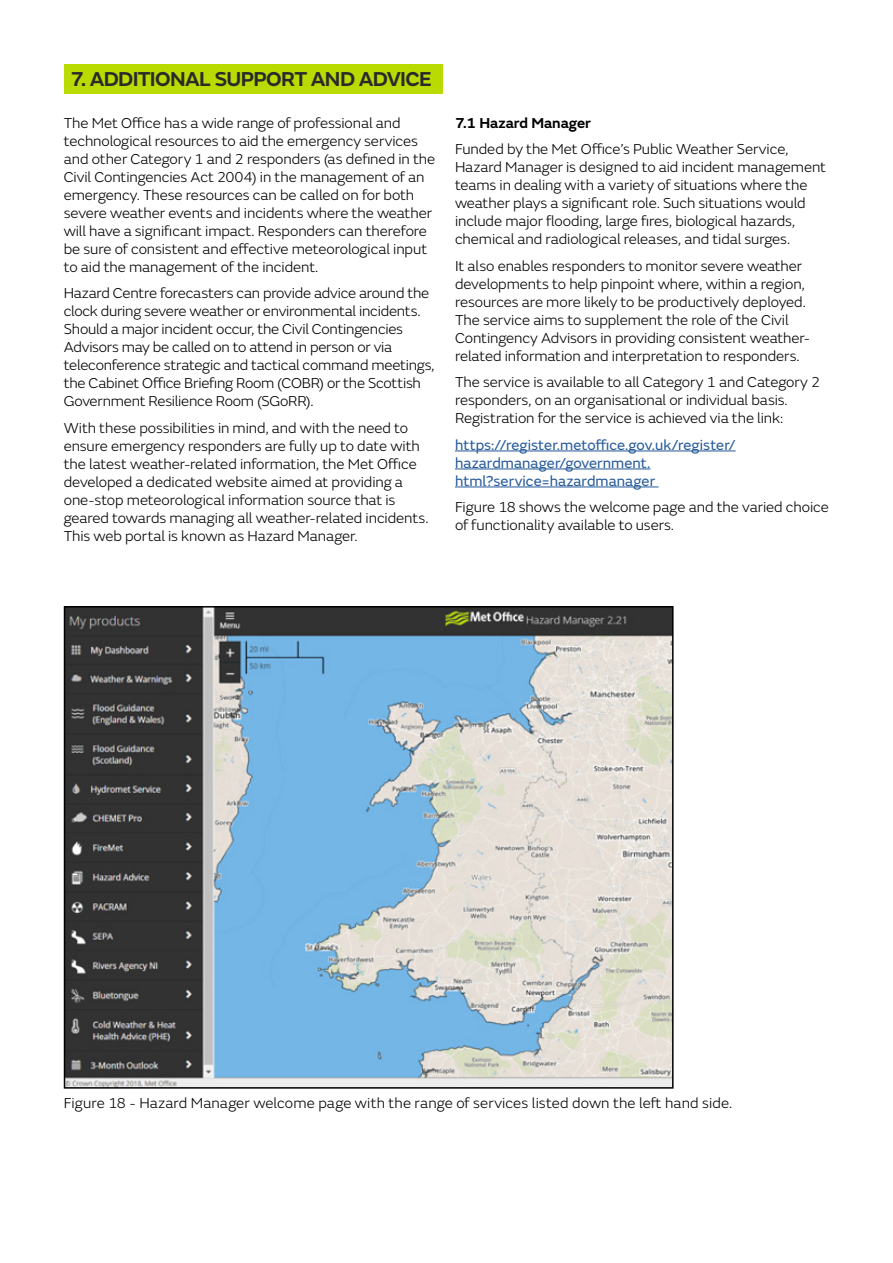
<style>
.page{position:relative;width:893px;height:1263px;background:#fff}
.page>*{position:absolute;margin:0;border:0;box-sizing:border-box;transform-origin:0 0}
.t1{font:600 21px "FS Emeric";letter-spacing:-.035em;color:#2a2a2a}
.t2{font:300 15px/18px "FS Emeric";letter-spacing:-.005em;color:#000}
.t3{font:15px/18px "FS Emeric";letter-spacing:.005em;color:#275b9b}
.t4{font:600 15px "FS Emeric";letter-spacing:-.005em;color:#000}
</style>
<div class="page">
<hr style="left:455px;top:450px;width:281px;height:1px;background:#275b9b">
<hr style="left:455px;top:468px;width:195px;height:1px;background:#275b9b">
<hr style="left:455px;top:486px;width:204px;height:1px;background:#275b9b">
<div style="left:64px;top:64px;width:378px;height:30px;background:#b9db01"></div>
<img style="left:67px;top:609px;width:604px;height:477px">
<div style="left:64px;top:606px;width:610px;height:483px;border:2px solid #000"></div>
<h1 class="t1" style="left:70px;top:62px;width:363px">7. ADDITIONAL SUPPORT AND ADVICE</h1>
<p class="t2" style="left:64px;top:113px;width:373px">The Met Office has a wide range of professional and technological resources to aid the emergency services and other Category 1 and 2 responders (as defined in the Civil Contingencies Act 2004) in the management of an emergency. These resources can be called on for both severe weather events and incidents where the weather will have a significant impact. Responders can therefore be sure of consistent and effective meteorological input to aid the management of the incident.</p>
<p class="t2" style="left:64px;top:284px;width:372px">Hazard Centre forecasters can provide advice around the clock during severe weather or environmental incidents.<br>Should a major incident occur, the Civil Contingencies Advisors may be called on to attend in person or via teleconference strategic and tactical command meetings, the Cabinet Office Briefing Room (COBR) or the Scottish Government Resilience Room (SGoRR).</p>
<p class="t2" style="left:64px;top:418px;width:366px">With these possibilities in mind, and with the need to ensure emergency responders are fully up to date with the latest weather-related information, the Met Office developed a dedicated website aimed at providing a one-stop meteorological information source that is geared towards managing all weather-related incidents.<br>This web portal is known as Hazard Manager.</p>
<p class="t4" style="left:455px;top:111px;width:137px">7.1 Hazard Manager</p>
<p class="t2" style="left:455px;top:140px;width:373px">Funded by the Met Office’s Public Weather Service, Hazard Manager is designed to aid incident management teams in dealing with a variety of situations where the weather plays a significant role. Such situations would include major flooding, large fires, biological hazards, chemical and radiological releases, and tidal surges.</p>
<p class="t2" style="left:455px;top:256px;width:357px">It also enables responders to monitor severe weather developments to help pinpoint where, within a region, resources are more likely to be productively deployed.<br>The service aims to supplement the role of the Civil Contingency Advisors in providing consistent weather&shy;related information and interpretation to responders.</p>
<p class="t2" style="left:455px;top:373px;width:367px">The service is available to all Category 1 and Category 2 responders, on an organisational or individual basis.<br>Registration for the service is achieved via the link:</p>
<p class="t3" style="left:455px;top:435px;width:282px">https://register.metoffice.gov.uk/register/ hazardmanager/government. html?service=hazardmanager</p>
<p class="t2" style="left:455px;top:498px;width:375px">Figure 18 shows the welcome page and the varied choice of functionality available to users.</p>
<p class="t2" style="left:64px;top:1093px;width:670px">Figure 18 - Hazard Manager welcome page with the range of services listed down the left hand side.</p>
</div>
